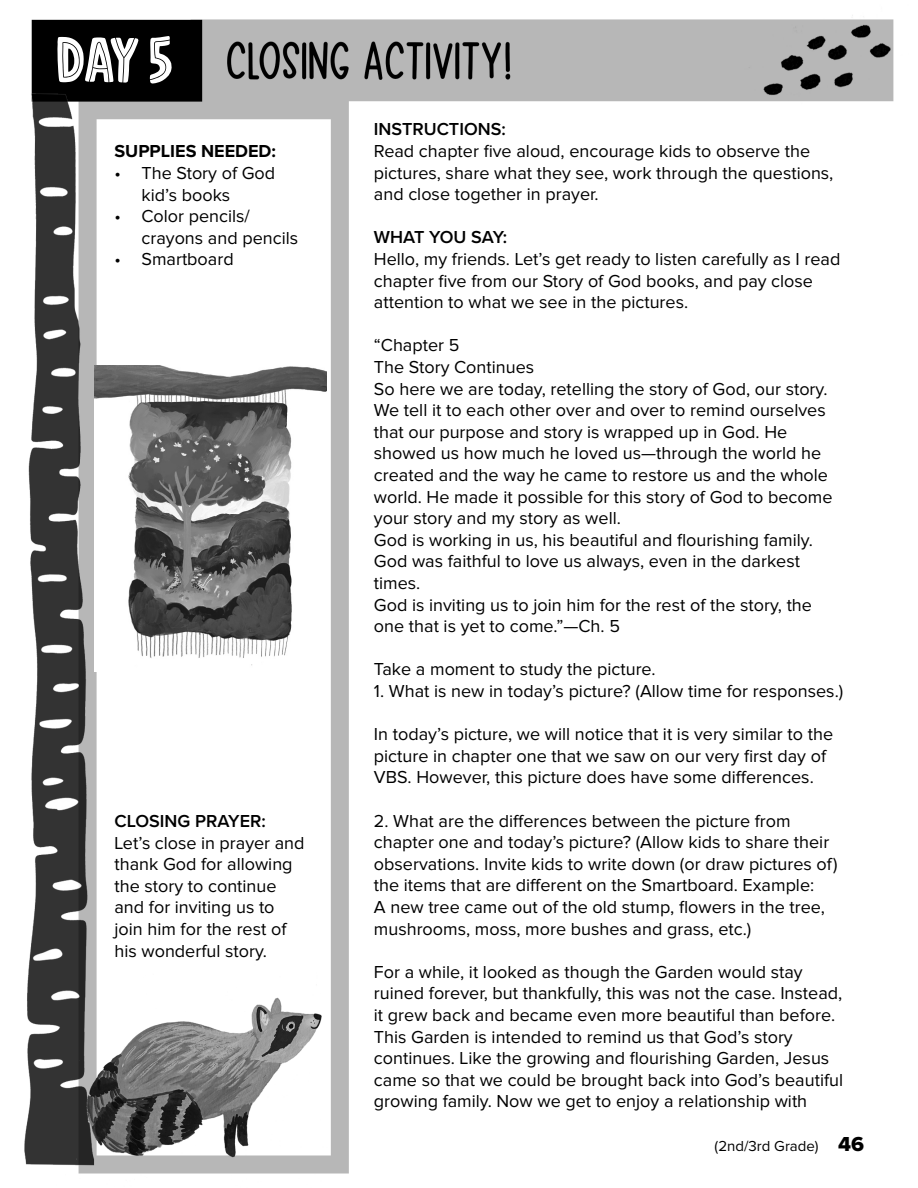
<style>
.page{position:relative;width:918px;height:1188px;background:#fff}
.page>*{position:absolute;margin:0;border:0;box-sizing:border-box;transform-origin:0 0}
.t1{font:72px "Skiba";color:#fff}
.t2{font:18px/21.6px "Proxima Nova";color:#000}
.t3{font:600 18px "Proxima Nova";color:#000}
.t4{font:700 18px "Proxima Nova";color:#000}
.t5{font:15px "Proxima Nova";color:#000}
.s1{font-family:"Proxima Nova Extrabld";font-size:21px}
</style>
<div class="page">
<img style="left:24px;top:15px;width:870px;height:1159px">
<img style="left:95px;top:365px;width:232px;height:307px">
<p class="t1" style="left:56px;top:34px;width:117px">DAY 5</p>
<p class="t4" style="left:114px;top:138px;width:163px">SUPPLIES NEEDED:</p>
<p class="t2" style="left:141px;top:163px;width:135px;text-indent:-27px">• The Story of God kid’s books</p>
<p class="t2" style="left:141px;top:206px;width:158px;text-indent:-27px">• Color pencils/ crayons and pencils</p>
<p class="t2" style="left:114px;top:249px;width:121px">• Smartboard</p>
<p class="t3" style="left:114px;top:808px;width:153px">CLOSING PRAYER:</p>
<p class="t2" style="left:114px;top:833px;width:192px">Let’s close in prayer and thank God for allowing the story to continue and for inviting us to join him for the rest of his wonderful story.</p>
<p class="t3" style="left:374px;top:116px;width:133px">INSTRUCTIONS:</p>
<p class="t2" style="left:374px;top:141px;width:461px">Read chapter five aloud, encourage kids to observe the pictures, share what they see, work through the questions, and close together in prayer.</p>
<p class="t3" style="left:374px;top:224px;width:135px">WHAT YOU SAY:</p>
<p class="t2" style="left:374px;top:249px;width:468px">Hello, my friends. Let’s get ready to listen carefully as I read chapter five from our Story of God books, and pay close attention to what we see in the pictures.</p>
<p class="t2" style="left:374px;top:335px;width:87px">“Chapter 5</p>
<p class="t2" style="left:374px;top:357px;width:162px">The Story Continues</p>
<p class="t2" style="left:374px;top:379px;width:460px">So here we are today, retelling the story of God, our story.<br>We tell it to each other over and over to remind ourselves that our purpose and story is wrapped up in God. He showed us how much he loved us—through the world he created and the way he came to restore us and the whole world. He made it possible for this story of God to become your story and my story as well.</p>
<p class="t2" style="left:374px;top:530px;width:440px">God is working in us, his beautiful and flourishing family.</p>
<p class="t2" style="left:374px;top:551px;width:428px">God was faithful to love us always, even in the darkest times.</p>
<p class="t2" style="left:374px;top:595px;width:440px">God is inviting us to join him for the rest of the story, the one that is yet to come.”—Ch. 5</p>
<p class="t2" style="left:374px;top:659px;width:283px">Take a moment to study the picture.</p>
<p class="t2" style="left:374px;top:681px;width:471px">1. What is new in today’s picture? (Allow time for responses.)</p>
<p class="t2" style="left:374px;top:724px;width:461px">In today’s picture, we will notice that it is very similar to the picture in chapter one that we saw on our very first day of<br>VBS. However, this picture does have some differences.</p>
<p class="t2" style="left:374px;top:811px;width:465px">2. What are the differences between the picture from chapter one and today’s picture? (Allow kids to share their observations. Invite kids to write down (or draw pictures of) the items that are different on the Smartboard. Example:<br>A new tree came out of the old stump, flowers in the tree, mushrooms, moss, more bushes and grass, etc.)</p>
<p class="t2" style="left:374px;top:962px;width:471px">For a while, it looked as though the Garden would stay ruined forever, but thankfully, this was not the case. Instead, it grew back and became even more beautiful than before.<br>This Garden is intended to remind us that God’s story continues. Like the growing and flourishing Garden, Jesus came so that we could be brought back into God’s beautiful growing family. Now we get to enjoy a relationship with</p>
<p class="t5" style="left:715px;top:1139px;width:151px">(2nd/3rd Grade) <span class="s1">46</span></p>
</div>
